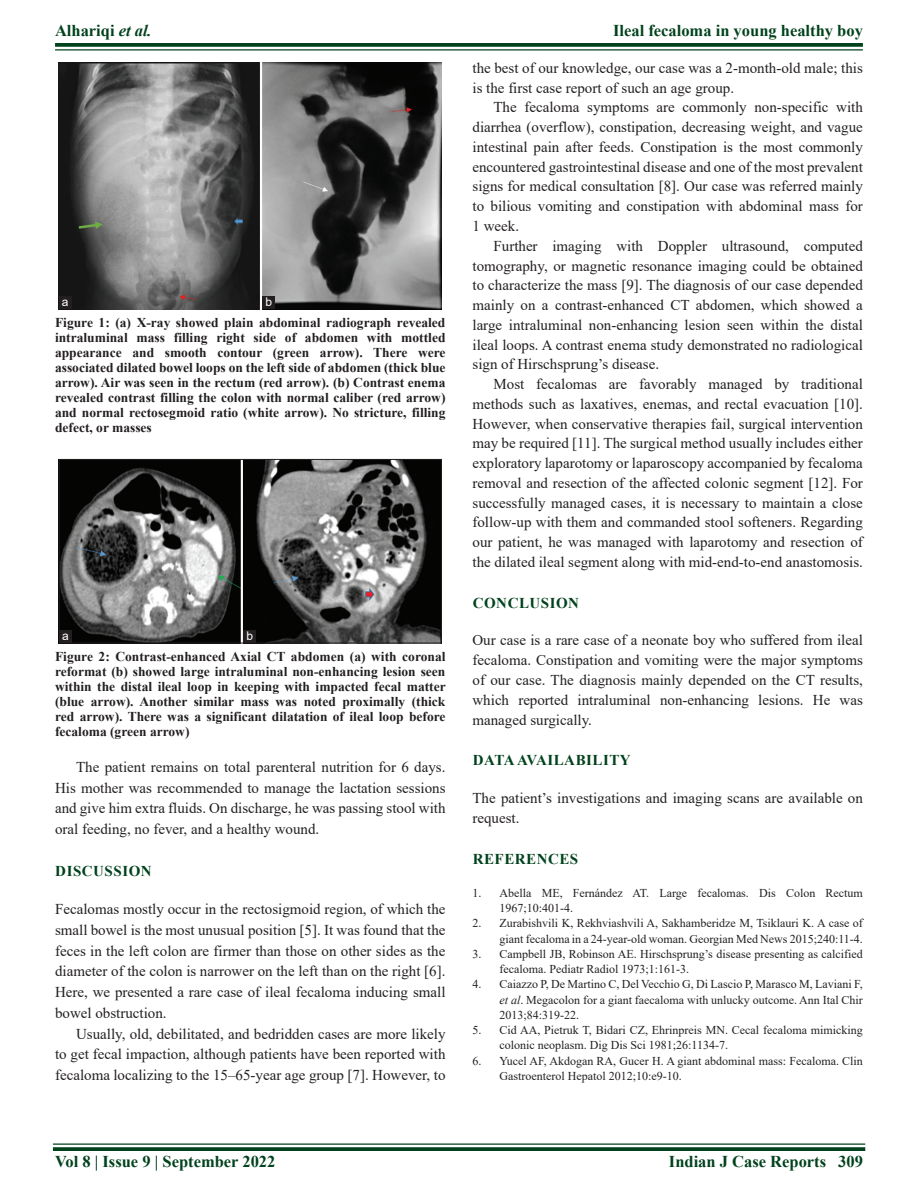
<style>
.page{position:relative;width:918px;height:1188px;background:#fff}
.page>*{position:absolute;margin:0;border:0;box-sizing:border-box;transform-origin:0 0}
.RF{font:700 16.5px "Times New Roman";color:#00421c}
.TX{font:15px/19.8px "Times New Roman";color:#231f20;text-align:justify}
.TXFL{font:15px/19.8px "Times New Roman";color:#231f20;text-align:justify}
.t1{font:700 15px "Times New Roman";letter-spacing:.035em;color:#00421c}
.FGC{font:700 13.5px/15px "Times New Roman";color:#231f20;text-align:justify}
.REF{font:12px/15.3px "Times New Roman";color:#231f20}
.LABEL{font:12px "Arial";color:#fff}
.s1{font-style:italic}
</style>
<div class="page">
<svg style="left:55px;top:43px;width:808px;height:4px;background:#0f4d29"></svg>
<hr style="left:55px;top:49px;width:808px;height:2px;background:#00421c">
<hr style="left:53px;top:1143px;width:812px;height:2px;background:#00421c">
<svg style="left:53px;top:1147px;width:812px;height:4px;background:#0f4d29"></svg>
<img style="left:61px;top:461px;width:379px;height:180px">
<div style="left:59px;top:459px;width:383px;height:184px;border:1px solid #231f20"></div>
<div style="left:243px;top:630px;width:13px;height:13px;background:#231f20"></div>
<div style="left:59px;top:631px;width:13px;height:12px;background:#231f20"></div>
<img style="left:59px;top:63px;width:383px;height:246px">
<div style="left:262px;top:296px;width:13px;height:13px;background:#231f20"></div>
<div style="left:59px;top:296px;width:13px;height:13px;background:#231f20"></div>
<p class="RF" style="left:55px;top:18px;width:98px">Alhariqi <span class="s1">et al.</span></p>
<p class="RF" style="left:613px;top:18px;width:251px">Ileal fecaloma in young healthy boy</p>
<p class="LABEL" style="left:62px;top:294px;width:8px">a</p>
<p class="LABEL" style="left:265px;top:293px;width:8px">b</p>
<p class="FGC" style="left:55px;top:315px;width:392px">Figure 1: (a) X-ray showed plain abdominal radiograph revealed intraluminal mass filling right side of abdomen with mottled appearance and smooth contour (green arrow). There were associated dilated bowel loops on the left side of abdomen (thick blue arrow). Air was seen in the rectum (red arrow). (b) Contrast enema revealed contrast filling the colon with normal caliber (red arrow) and normal rectosegmoid ratio (white arrow). No stricture, filling defect, or masses</p>
<p class="LABEL" style="left:62px;top:628px;width:8px">a</p>
<p class="LABEL" style="left:246px;top:627px;width:8px">b</p>
<p class="FGC" style="left:55px;top:649px;width:392px">Figure 2: Contrast-enhanced Axial CT abdomen (a) with coronal reformat (b) showed large intraluminal non-enhancing lesion seen within the distal ileal loop in keeping with impacted fecal matter (blue arrow). Another similar mass was noted proximally (thick red arrow). There was a significant dilatation of ileal loop before fecaloma (green arrow)</p>
<p class="TX" style="left:55px;top:756px;width:392px;line-height:20.7px;text-indent:21px">The patient remains on total parenteral nutrition for 6 days.<br>His mother was recommended to manage the lactation sessions and give him extra fluids. On discharge, he was passing stool with oral feeding, no fever, and a healthy wound.</p>
<h1 class="t1" style="left:55px;top:860px;width:98px">DISCUSSION</h1>
<p class="TXFL" style="left:55px;top:898px;width:392px;line-height:20.7px">Fecalomas mostly occur in the rectosigmoid region, of which the small bowel is the most unusual position [5]. It was found that the feces in the left colon are firmer than those on other sides as the diameter of the colon is narrower on the left than on the right [6].<br>Here, we presented a rare case of ileal fecaloma inducing small bowel obstruction.</p>
<p class="TX" style="left:55px;top:1023px;width:392px;line-height:20.7px;text-indent:21px">Usually, old, debilitated, and bedridden cases are more likely to get fecal impaction, although patients have been reported with fecaloma localizing to the 15–65-year age group [7]. However, to</p>
<p class="TX" style="left:472px;top:58px;width:392px">the best of our knowledge, our case was a 2-month-old male; this is the first case report of such an age group.</p>
<p class="TX" style="left:472px;top:97px;width:392px;text-indent:21px">The fecaloma symptoms are commonly non-specific with diarrhea (overflow), constipation, decreasing weight, and vague intestinal pain after feeds. Constipation is the most commonly encountered gastrointestinal disease and one of the most prevalent signs for medical consultation [8]. Our case was referred mainly to bilious vomiting and constipation with abdominal mass for 1 week.</p>
<p class="TX" style="left:472px;top:235px;width:392px;text-indent:21px">Further imaging with Doppler ultrasound, computed tomography, or magnetic resonance imaging could be obtained to characterize the mass [9]. The diagnosis of our case depended mainly on a contrast-enhanced CT abdomen, which showed a large intraluminal non-enhancing lesion seen within the distal ileal loops. A contrast enema study demonstrated no radiological sign of Hirschsprung’s disease.</p>
<p class="TX" style="left:472px;top:374px;width:392px;text-indent:21px">Most fecalomas are favorably managed by traditional methods such as laxatives, enemas, and rectal evacuation [10].<br>However, when conservative therapies fail, surgical intervention may be required [11]. The surgical method usually includes either exploratory laparotomy or laparoscopy accompanied by fecaloma removal and resection of the affected colonic segment [12]. For successfully managed cases, it is necessary to maintain a close follow-up with them and commanded stool softeners. Regarding our patient, he was managed with laparotomy and resection of the dilated ileal segment along with mid-end-to-end anastomosis.</p>
<h1 class="t1" style="left:473px;top:592px;width:108px">CONCLUSION</h1>
<p class="TXFL" style="left:472px;top:630px;width:392px">Our case is a rare case of a neonate boy who suffered from ileal fecaloma. Constipation and vomiting were the major symptoms of our case. The diagnosis mainly depended on the CT results, which reported intraluminal non-enhancing lesions. He was managed surgically.</p>
<h1 class="t1" style="left:473px;top:749px;width:160px">DATA AVAILABILITY</h1>
<p class="TXFL" style="left:472px;top:788px;width:392px">The patient’s investigations and imaging scans are available on request.</p>
<h1 class="t1" style="left:473px;top:848px;width:107px">REFERENCES</h1>
<p class="REF" style="left:500px;top:885px;width:365px;text-indent:-27px">1. Abella ME, Fernández AT. Large fecalomas. Dis Colon Rectum<br>1967;10:401-4.</p>
<p class="REF" style="left:472px;top:915px;width:392px;text-align:right">2. Zurabishvili K, Rekhviashvili A, Sakhamberidze M, Tsiklauri K. A case of giant fecaloma in a 24-year-old woman. Georgian Med News 2015;240:11-4.</p>
<p class="REF" style="left:500px;top:946px;width:365px;text-indent:-27px">3. Campbell JB, Robinson AE. Hirschsprung’s disease presenting as calcified fecaloma. Pediatr Radiol 1973;1:161-3.</p>
<p class="REF" style="left:500px;top:976px;width:365px;text-align:justify;text-indent:-27px">4. Caiazzo P, De Martino C, Del Vecchio G, Di Lascio P, Marasco M, Laviani F, <span class="s1">et al</span>. Megacolon for a giant faecaloma with unlucky outcome. Ann Ital Chir 2013;84:319-22.</p>
<p class="REF" style="left:500px;top:1022px;width:365px;text-indent:-27px">5. Cid AA, Pietruk T, Bidari CZ, Ehrinpreis MN. Cecal fecaloma mimicking colonic neoplasm. Dig Dis Sci 1981;26:1134-7.</p>
<p class="REF" style="left:500px;top:1053px;width:365px;text-indent:-27px">6. Yucel AF, Akdogan RA, Gucer H. A giant abdominal mass: Fecaloma. Clin<br>Gastroenterol Hepatol 2012;10:e9-10.</p>
<p class="RF" style="left:55px;top:1150px;width:222px">Vol 8 | Issue 9 | September 2022</p>
<p class="RF" style="left:669px;top:1150px;width:195px">Indian J Case Reports 309</p>
</div>
